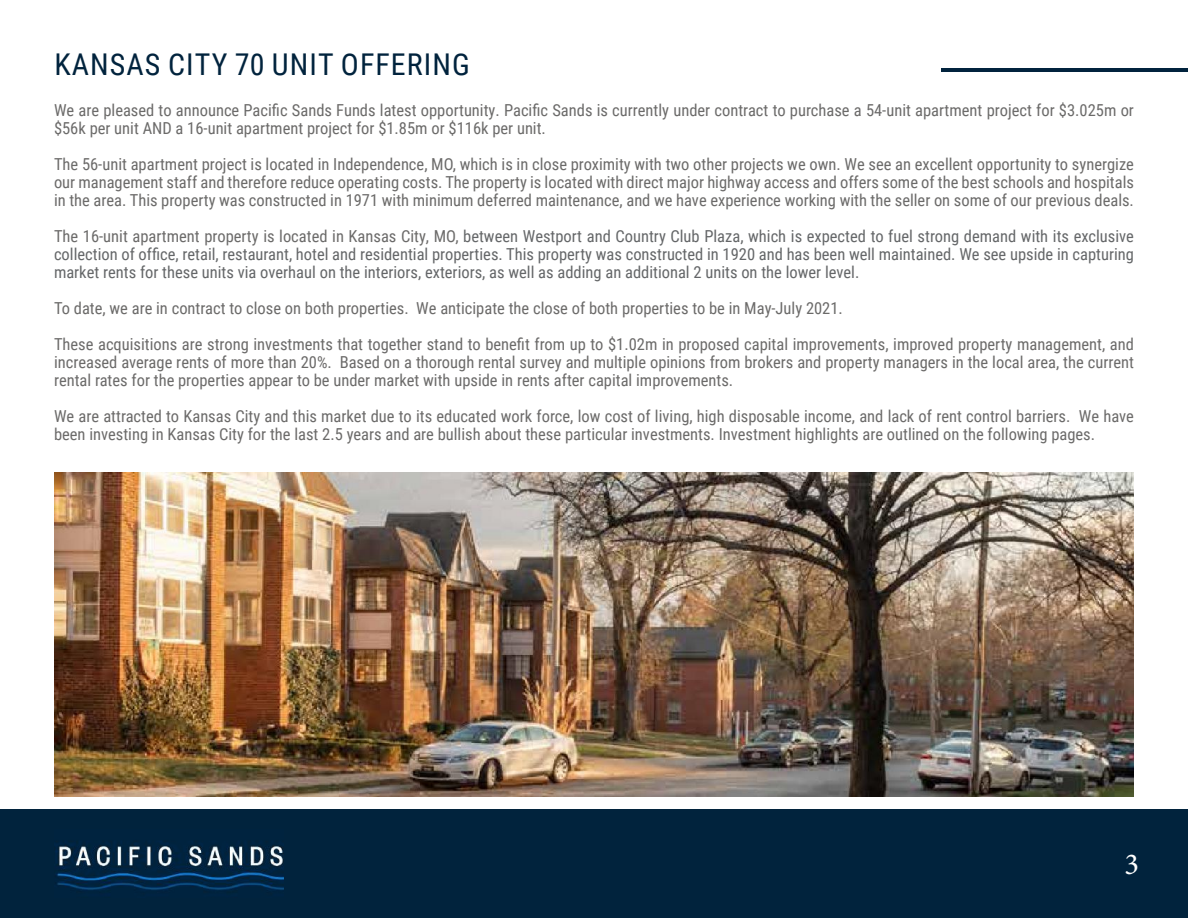
<style>
.page{position:relative;width:1188px;height:918px;background:#fff}
.page>*{position:absolute;margin:0;border:0;box-sizing:border-box;transform-origin:0 0}
.t1{font:30.45px "Minion Pro";color:#fff}
.t2{font:30px "Roboto Condensed";letter-spacing:.035em;color:#01233d}
.t3{font:16.5px/18px "Roboto Condensed";color:#6b6a69}
.t4{font:16.5px/18px "Roboto Condensed";color:#646668;text-align:justify}
.s1{color:#6b6a69}
</style>
<div class="page">
<div style="left:0;top:810px;width:1188px;height:108px;background:#01233d"></div>
<img style="left:55px;top:841px;width:229px;height:49px">
<hr style="left:941px;top:69px;width:247px;height:3px;background:#01233d">
<img style="left:54px;top:472px;width:1080px;height:325px">
<h2 class="t2" style="left:55px;top:43px;width:417px">KANSAS CITY 70 UNIT OFFERING</h2>
<p class="t3" style="left:54px;top:100px;width:1081px">We are pleased to announce Pacific Sands Funds latest opportunity. Pacific Sands is currently under contract to purchase a 54-unit apartment project for $3.025m or $56k per unit AND a 16-unit apartment project for $1.85m or $116k per unit.</p>
<p class="t3" style="left:54px;top:154px;width:1082px;text-align:justify">The 56-unit apartment project is located in Independence, MO, which is in close proximity with two other projects we own. We see an excellent opportunity to synergize our management staff and therefore reduce operating costs. The property is located with direct major highway access and offers some of the best schools and hospitals in the area. This property was constructed in 1971 with minimum deferred maintenance, and we have experience working with the seller on some of our previous deals.</p>
<p class="t4" style="left:54px;top:226px;width:1081px"><span class="s1">The 16-unit apartment property is located in Kansas City, MO,</span> between Westport and Country Club Plaza, which is expected to fuel strong demand with its exclusive collection of office, retail, restaurant, hotel and residential properties. This property was constructed in 1920 and has been well maintained. We see upside in capturing market rents for these units via overhaul on the interiors, exteriors, as well as adding an additional 2 units on the lower level.</p>
<p class="t3" style="left:54px;top:289px;width:1082px;line-height:36px">To date, we are in contract to close on both properties. We anticipate the close of both properties to be in May-July 2021.<br>These acquisitions are strong investments that together stand to benefit from up to $1.02m in proposed capital improvements, improved property management, and</p>
<p class="t3" style="left:54px;top:352px;width:1081px">increased average rents of more than 20%. Based on a thorough rental survey and multiple opinions from brokers and property managers in the local area, the current rental rates for the properties appear to be under market with upside in rents after capital improvements.</p>
<p class="t3" style="left:54px;top:406px;width:1081px">We are attracted to Kansas City and this market due to its educated work force, low cost of living, high disposable income, and lack of rent control barriers. We have been investing in Kansas City for the last 2.5 years and are bullish about these particular investments. Investment highlights are outlined on the following pages.</p>
<h1 class="t1" style="left:1124px;top:844px;width:16px">3</h1>
</div>
